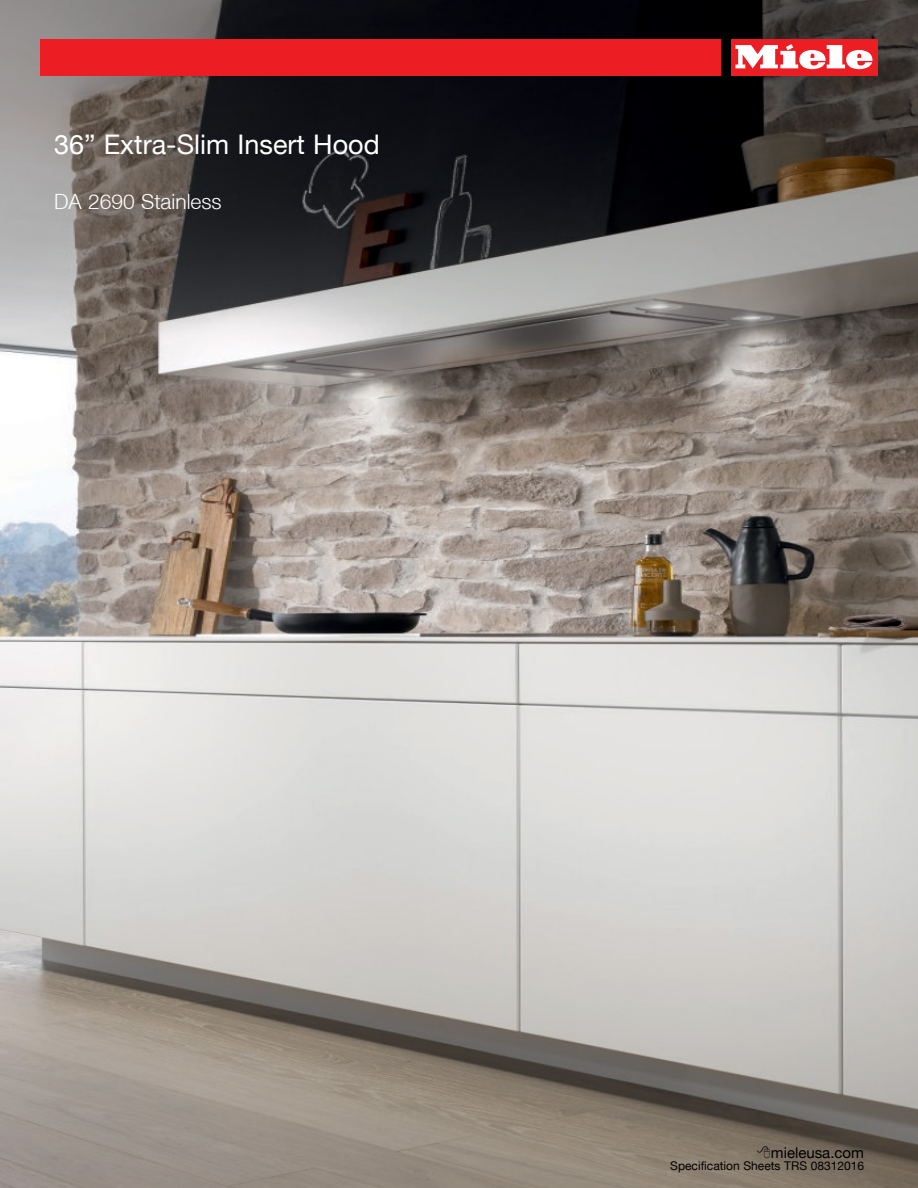
<style>
.page{position:relative;width:918px;height:1188px;background:#fff}
.page>*{position:absolute;margin:0;border:0;box-sizing:border-box;transform-origin:0 0}
.t1{font:27px "Helvetica Neue LT";color:#fff}
.t2{font:300 21px "Helvetica Neue LT";color:#fff}
.t3{font:15px "Helvetica Neue LT";color:#000}
.t4{font:12px "Helvetica Neue LT";color:#000}
</style>
<div class="page">
<img style="left:0;top:0;width:918px;height:1188px">
<div style="left:731px;top:39px;width:147px;height:36px;background:#ed1d24"></div>
<svg style="left:735px;top:44px;width:138px;height:26px"></svg>
<div style="left:40px;top:39px;width:680px;height:36px;background:#ed1d24"></div>
<svg style="left:757px;top:1146px;width:13px;height:13px"></svg>
<h1 class="t1" style="left:54px;top:129px;width:327px">36” Extra-Slim Insert Hood</h1>
<h2 class="t2" style="left:54px;top:188px;width:169px">DA 2690 Stainless</h2>
<p class="t3" style="left:771px;top:1144px;width:95px">mieleusa.com</p>
<p class="t4" style="left:670px;top:1158px;width:195px">Specification Sheets TRS 08312016</p>
</div>
